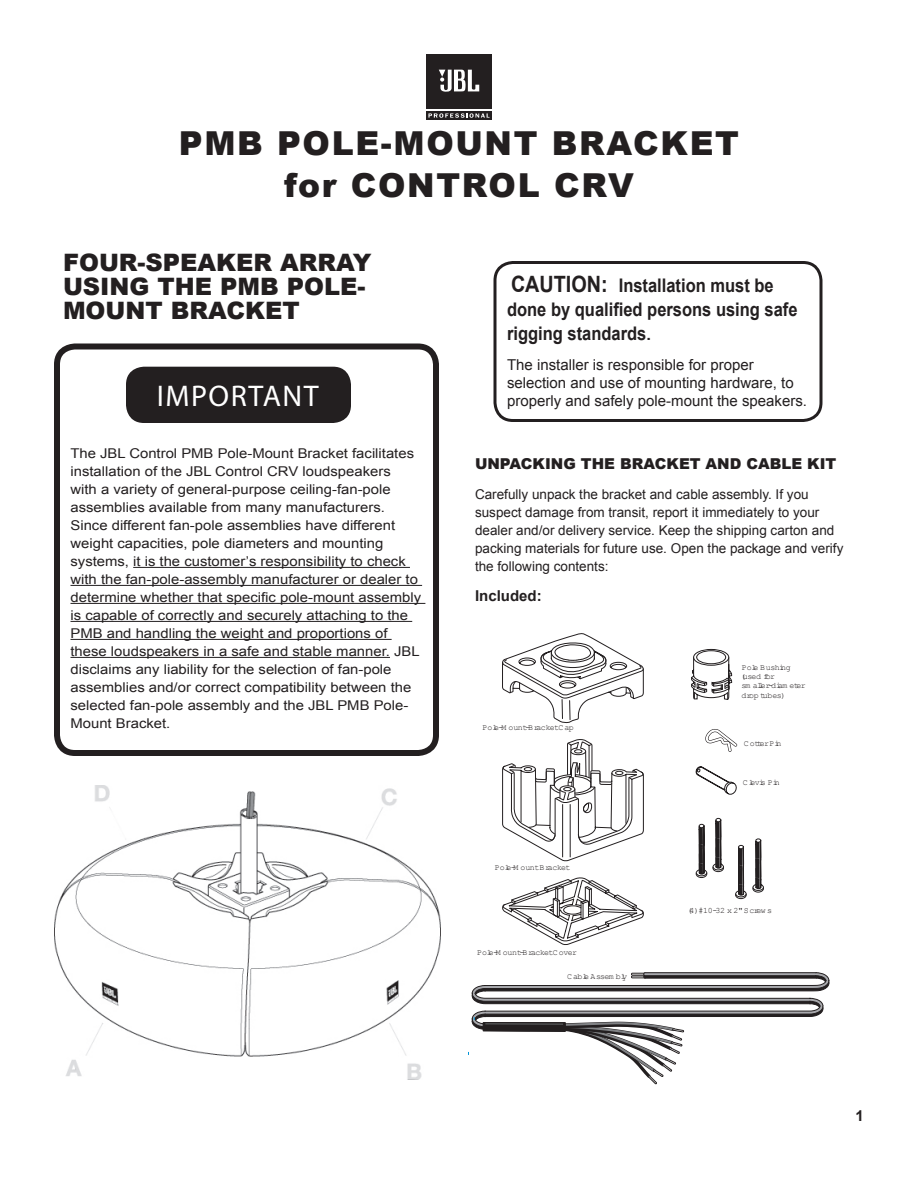
<style>
.page{position:relative;width:918px;height:1188px;background:#fff}
.page>*{position:absolute;margin:0;border:0;box-sizing:border-box;transform-origin:0 0}
.t1{font:900 33px/42px "Arial";letter-spacing:.05em;color:#231f20;text-align:center}
.t2{font:30px "Myriad Pro";letter-spacing:.05em;color:#fff}
.t3{font:900 24px/24px "Arial";color:#231f20}
.t4{font:700 18.75px/24px "Arial";color:#231f20;scale:.88 1}
.t5{font:15px/18px "Arial";color:#231f20}
.t6{font:900 15px "Arial";color:#231f20}
.t7{font:700 15px "Arial";color:#231f20}
.t8{font:13.5px/18px "Arial";color:#231f20;scale:1.1 1}
.t9{font:13.5px/18px "Arial";color:#231f20}
.t10{font:8.25px/9.1px "Courier New";letter-spacing:-.065em;color:#231f20}
.t11{font:8.25px "Courier New";letter-spacing:-.045em;color:#231f20}
.t12{font:8.25px "Courier New";letter-spacing:-.23em;color:#231f20}
.t13{font:8.25px "Courier New";letter-spacing:-.085em;color:#231f20}
.s1{font-size:22.5px}
.s2{font-size:15px}
</style>
<div class="page">
<div style="left:426px;top:111px;width:65px;height:9px;background:#231f20"></div>
<div style="left:426px;top:54px;width:65px;height:54px;background:#231f20"></div>
<svg style="left:439px;top:70px;width:40px;height:22px"></svg>
<svg style="left:428px;top:113px;width:62px;height:5px"></svg>
<div style="left:126px;top:367px;width:225px;height:56px;background:#231f20;border-radius:18px"></div>
<hr style="left:133px;top:567px;width:277px;height:1px;background:#231f20">
<hr style="left:70px;top:585px;width:352px;height:1px;background:#231f20">
<hr style="left:70px;top:603px;width:355px;height:1px;background:#231f20">
<hr style="left:70px;top:621px;width:342px;height:1px;background:#231f20">
<hr style="left:70px;top:639px;width:322px;height:1px;background:#231f20">
<hr style="left:70px;top:657px;width:320px;height:1px;background:#231f20">
<div style="left:54px;top:344px;width:385px;height:412px;border:6px solid #231f20;border-radius:18px"></div>
<img style="left:54px;top:785px;width:386px;height:295px">
<svg style="left:735px;top:839px;width:29px;height:60px"></svg>
<svg style="left:696px;top:818px;width:28px;height:60px"></svg>
<svg style="left:502px;top:877px;width:142px;height:68px"></svg>
<svg style="left:502px;top:739px;width:142px;height:123px"></svg>
<svg style="left:705px;top:729px;width:32px;height:23px"></svg>
<svg style="left:696px;top:766px;width:41px;height:29px"></svg>
<svg style="left:691px;top:649px;width:41px;height:51px"></svg>
<svg style="left:468px;top:972px;width:362px;height:113px"></svg>
<hr style="left:485px;top:1023px;width:78px;height:2px;background:#4e4f50">
<svg style="left:502px;top:633px;width:142px;height:91px"></svg>
<div style="left:494px;top:261px;width:328px;height:161px;border:3px solid #231f20;border-radius:18px"></div>
<p class="t1" style="left:179px;top:121px;width:562px">PMB POLE-MOUNT BRACKET for CONTROL CRV</p>
<p class="t3" style="left:63px;top:250px;width:310px">FOUR-SPEAKER ARRAY<br>USING THE PMB POLE-<br>MOUNT BRACKET</p>
<p class="t2" style="left:157px;top:377px;width:163px">IMPORTANT</p>
<p class="t4" style="left:507px;top:274px;width:332px"><span class="s1">CAUTION:</span> Installation must be done by qualified persons using safe rigging standards<span class="s2">.</span></p>
<p class="t5" style="left:507px;top:356px;width:302px">The installer is responsible for proper selection and use of mounting hardware, to properly and safely pole-mount the speakers.</p>
<p class="t8" style="left:70px;top:444px;width:320px">The JBL Control PMB Pole-Mount Bracket facilitates installation of the JBL Control CRV loudspeakers<br>with a variety of general-purpose ceiling-fan-pole assemblies available from many manufacturers.<br>Since different fan-pole assemblies have different weight capacities, pole diameters and mounting systems, it is the customer’s responsibility to check with the fan-pole-assembly manufacturer or dealer to determine whether that specific pole-mount assembly is capable of correctly and securely attaching to the PMB and handling the weight and proportions of these loudspeakers in a safe and stable manner. JBL disclaims any liability for the selection of fan-pole assemblies and/or correct compatibility between the selected fan-pole assembly and the JBL PMB Pole-Mount Bracket.</p>
<p class="t6" style="left:475px;top:453px;width:363px">UNPACKING THE BRACKET AND CABLE KIT</p>
<p class="t9" style="left:475px;top:485px;width:370px">Carefully unpack the bracket and cable assembly. If you suspect damage from transit, report it immediately to your dealer and/or delivery service. Keep the shipping carton and packing materials for future use. Open the package and verify the following contents:</p>
<p class="t7" style="left:475px;top:586px;width:68px">Included:</p>
<p class="t10" style="left:741px;top:662px;width:67px">Pole Bushing (used for<br>sm aller-diam eter drop tubes)</p>
<p class="t10" style="left:482px;top:723px;width:93px">Pole-M ount-BracketC ap</p>
<p class="t13" style="left:744px;top:738px;width:39px">C otterPin</p>
<p class="t11" style="left:495px;top:862px;width:77px">Pole-M ountBracket</p>
<p class="t10" style="left:477px;top:947px;width:102px">Pole-M ount-BracketC over</p>
<p class="t10" style="left:567px;top:971px;width:61px">C able Assem bly</p>
<p class="t12" style="left:743px;top:777px;width:39px">C levis Pin</p>
<p class="t10" style="left:687px;top:906px;width:86px">(4)#10-32 x 2"Screw s</p>
</div>
